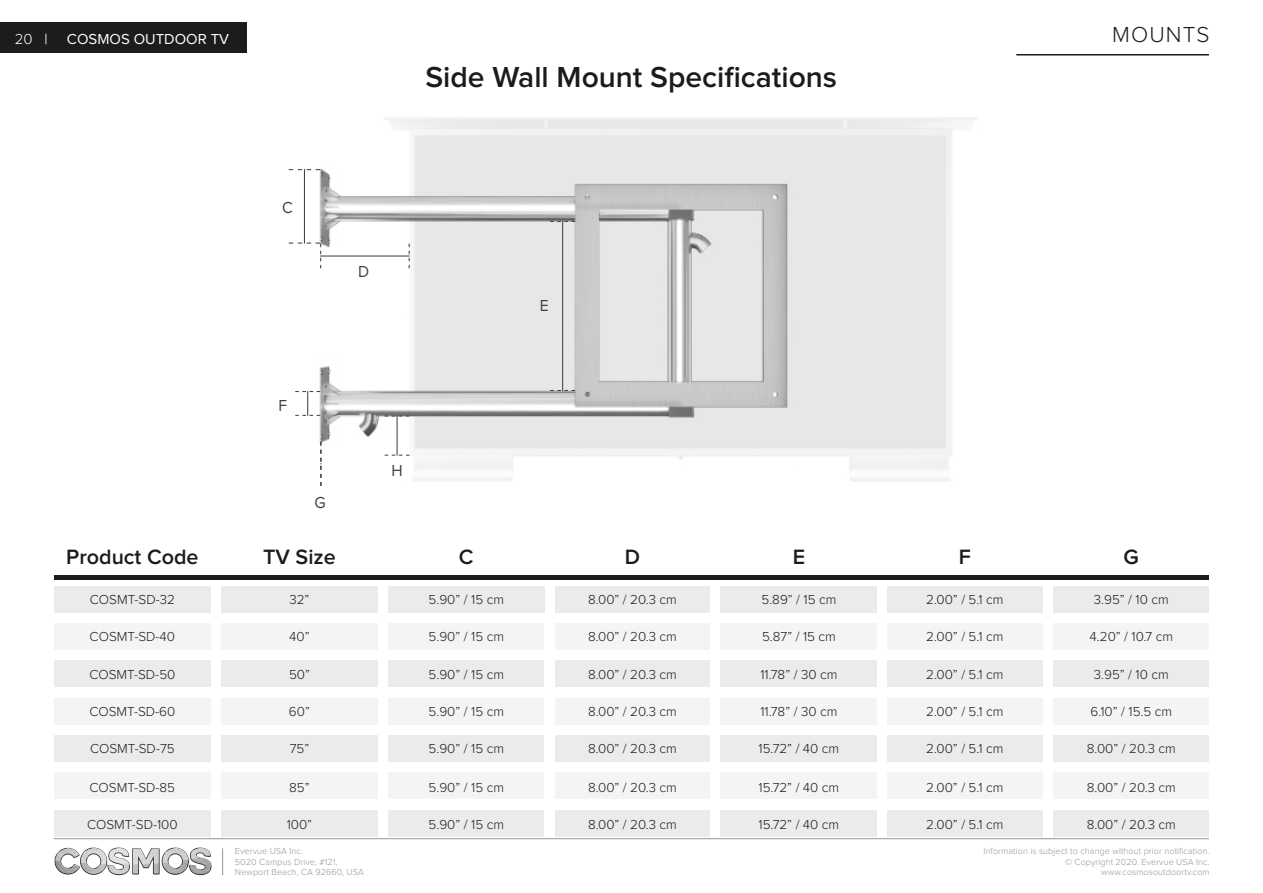
<style>
.page{position:relative;width:1263px;height:893px;background:#fff}
.page>*{position:absolute;margin:0;border:0;box-sizing:border-box;transform-origin:0 0}
.t1{font:600 30px "Proxima Nova";color:#1b1b1c}
.t2{font:300 22.5px "Proxima Nova";letter-spacing:.05em;color:#1b1b1c}
.t3{font:600 21.45px "Proxima Nova";color:#1b1b1c}
.t4{font:16.5px "Proxima Nova";color:#3f3f3f;scale:.96 1}
.t5{font:15px "Proxima Nova";color:#fff}
.t6{font:300 15px "Proxima Nova";color:#fff}
.t7{font:300 13.5px "Proxima Nova";color:#1b1b1c}
.t8{font:300 9px/10.5px "Proxima Nova";letter-spacing:.01em;color:#939598;text-align:right}
.s1{font-weight:400}
</style>
<div class="page">
<img style="left:54px;top:847px;width:158px;height:28px">
<hr style="left:54px;top:838px;width:1155px;height:1px;background:#939598">
<svg style="left:222px;top:848px;width:1px;height:27px"></svg>
<div style="left:0;top:22px;width:247px;height:30px;background:#1c1c1c"></div>
<div style="left:54px;top:735px;width:157px;height:27px;background:#ebebeb"></div>
<div style="left:54px;top:586px;width:157px;height:27px;background:#ebebeb"></div>
<div style="left:54px;top:623px;width:157px;height:27px;background:#f3f5f4"></div>
<div style="left:54px;top:661px;width:157px;height:26px;background:#ebebeb"></div>
<div style="left:54px;top:698px;width:157px;height:27px;background:#f3f5f4"></div>
<div style="left:54px;top:772px;width:157px;height:27px;background:#f3f5f4"></div>
<div style="left:54px;top:810px;width:157px;height:27px;background:#ebebeb"></div>
<hr style="left:54px;top:575px;width:1155px;height:4px;background:#1b1b1c">
<div style="left:721px;top:735px;width:156px;height:27px;background:#ebebeb"></div>
<div style="left:721px;top:586px;width:156px;height:27px;background:#ebebeb"></div>
<div style="left:721px;top:623px;width:156px;height:27px;background:#f3f5f4"></div>
<div style="left:721px;top:661px;width:156px;height:26px;background:#ebebeb"></div>
<div style="left:721px;top:698px;width:156px;height:27px;background:#f3f5f4"></div>
<div style="left:721px;top:772px;width:156px;height:27px;background:#f3f5f4"></div>
<div style="left:721px;top:810px;width:156px;height:27px;background:#ebebeb"></div>
<div style="left:887px;top:735px;width:155px;height:27px;background:#ebebeb"></div>
<div style="left:887px;top:586px;width:155px;height:27px;background:#ebebeb"></div>
<div style="left:887px;top:623px;width:155px;height:27px;background:#f3f5f4"></div>
<div style="left:887px;top:661px;width:155px;height:26px;background:#ebebeb"></div>
<div style="left:887px;top:698px;width:155px;height:27px;background:#f3f5f4"></div>
<div style="left:887px;top:772px;width:155px;height:27px;background:#f3f5f4"></div>
<div style="left:887px;top:810px;width:155px;height:27px;background:#ebebeb"></div>
<div style="left:388px;top:735px;width:156px;height:27px;background:#ebebeb"></div>
<div style="left:388px;top:586px;width:156px;height:27px;background:#ebebeb"></div>
<div style="left:388px;top:623px;width:156px;height:27px;background:#f3f5f4"></div>
<div style="left:388px;top:661px;width:156px;height:26px;background:#ebebeb"></div>
<div style="left:388px;top:698px;width:156px;height:27px;background:#f3f5f4"></div>
<div style="left:388px;top:772px;width:156px;height:27px;background:#f3f5f4"></div>
<div style="left:388px;top:810px;width:156px;height:27px;background:#ebebeb"></div>
<div style="left:555px;top:735px;width:155px;height:27px;background:#ebebeb"></div>
<div style="left:555px;top:586px;width:155px;height:27px;background:#ebebeb"></div>
<div style="left:555px;top:623px;width:155px;height:27px;background:#f3f5f4"></div>
<div style="left:555px;top:661px;width:155px;height:26px;background:#ebebeb"></div>
<div style="left:555px;top:698px;width:155px;height:27px;background:#f3f5f4"></div>
<div style="left:555px;top:772px;width:155px;height:27px;background:#f3f5f4"></div>
<div style="left:555px;top:810px;width:155px;height:27px;background:#ebebeb"></div>
<div style="left:221px;top:735px;width:157px;height:27px;background:#ebebeb"></div>
<div style="left:221px;top:586px;width:157px;height:27px;background:#ebebeb"></div>
<div style="left:221px;top:623px;width:157px;height:27px;background:#f3f5f4"></div>
<div style="left:221px;top:661px;width:157px;height:26px;background:#ebebeb"></div>
<div style="left:221px;top:698px;width:157px;height:27px;background:#f3f5f4"></div>
<div style="left:221px;top:772px;width:157px;height:27px;background:#f3f5f4"></div>
<div style="left:221px;top:810px;width:157px;height:27px;background:#ebebeb"></div>
<div style="left:1054px;top:735px;width:155px;height:27px;background:#ebebeb"></div>
<div style="left:1054px;top:586px;width:155px;height:27px;background:#ebebeb"></div>
<div style="left:1054px;top:623px;width:155px;height:27px;background:#f3f5f4"></div>
<div style="left:1054px;top:661px;width:155px;height:26px;background:#ebebeb"></div>
<div style="left:1054px;top:698px;width:155px;height:27px;background:#f3f5f4"></div>
<div style="left:1054px;top:772px;width:155px;height:27px;background:#f3f5f4"></div>
<div style="left:1054px;top:810px;width:155px;height:27px;background:#ebebeb"></div>
<hr style="left:1016px;top:54px;width:193px;height:2px;background:#1b1b1c">
<img style="left:310px;top:117px;width:667px;height:364px">
<hr style="left:304px;top:169px;width:1px;height:75px;background:#3f3f3f">
<svg style="left:289px;top:169px;width:31px;height:1px"></svg>
<hr style="left:562px;top:221px;width:1px;height:170px;background:#3f3f3f">
<svg style="left:550px;top:221px;width:25px;height:1px"></svg>
<svg style="left:550px;top:390px;width:25px;height:1px"></svg>
<svg style="left:320px;top:442px;width:2px;height:44px"></svg>
<hr style="left:320px;top:256px;width:90px;height:1px;background:#3f3f3f">
<svg style="left:409px;top:244px;width:1px;height:24px"></svg>
<svg style="left:289px;top:243px;width:32px;height:25px"></svg>
<hr style="left:397px;top:415px;width:1px;height:41px;background:#3f3f3f">
<svg style="left:385px;top:455px;width:24px;height:1px"></svg>
<svg style="left:385px;top:415px;width:24px;height:1px"></svg>
<svg style="left:295px;top:391px;width:25px;height:25px"></svg>
<p class="t6" style="left:15px;top:32px;width:34px">20 <span class="s1">|</span></p>
<p class="t5" style="left:67px;top:32px;width:164px">COSMOS OUTDOOR TV</p>
<h1 class="t1" style="left:425px;top:63px;width:413px">Side Wall Mount Specifications</h1>
<p class="t4" style="left:282px;top:199px;width:13px">C</p>
<p class="t4" style="left:358px;top:264px;width:13px">D</p>
<p class="t4" style="left:279px;top:398px;width:11px">F</p>
<p class="t4" style="left:314px;top:495px;width:13px">G</p>
<p class="t4" style="left:391px;top:463px;width:13px">H</p>
<p class="t4" style="left:540px;top:298px;width:11px">E</p>
<h2 class="t2" style="left:1112px;top:24px;width:99px">MOUNTS</h2>
<h3 class="t3" style="left:66px;top:547px;width:134px">Product Code</h3>
<h3 class="t3" style="left:459px;top:547px;width:16px">C</h3>
<h3 class="t3" style="left:625px;top:547px;width:17px">D</h3>
<h3 class="t3" style="left:793px;top:547px;width:14px">E</h3>
<h3 class="t3" style="left:959px;top:547px;width:14px">F</h3>
<h3 class="t3" style="left:1123px;top:547px;width:17px">G</h3>
<p class="t7" style="left:926px;top:593px;width:79px">2.00” / 5.1 cm</p>
<p class="t7" style="left:926px;top:631px;width:79px">2.00” / 5.1 cm</p>
<p class="t7" style="left:926px;top:668px;width:79px">2.00” / 5.1 cm</p>
<p class="t7" style="left:926px;top:706px;width:79px">2.00” / 5.1 cm</p>
<p class="t7" style="left:926px;top:743px;width:79px">2.00” / 5.1 cm</p>
<p class="t7" style="left:926px;top:781px;width:79px">2.00” / 5.1 cm</p>
<p class="t7" style="left:926px;top:818px;width:79px">2.00” / 5.1 cm</p>
<h3 class="t3" style="left:263px;top:547px;width:74px">TV Size</h3>
<p class="t7" style="left:1094px;top:593px;width:76px">3.95” / 10 cm</p>
<p class="t7" style="left:1089px;top:631px;width:85px">4.20” / 10.7 cm</p>
<p class="t7" style="left:1094px;top:668px;width:76px">3.95” / 10 cm</p>
<p class="t7" style="left:1090px;top:706px;width:83px">6.10” / 15.5 cm</p>
<p class="t7" style="left:1087px;top:743px;width:90px">8.00” / 20.3 cm</p>
<p class="t7" style="left:1087px;top:781px;width:90px">8.00” / 20.3 cm</p>
<p class="t7" style="left:1087px;top:818px;width:90px">8.00” / 20.3 cm</p>
<p class="t7" style="left:588px;top:593px;width:90px">8.00” / 20.3 cm</p>
<p class="t7" style="left:588px;top:631px;width:90px">8.00” / 20.3 cm</p>
<p class="t7" style="left:588px;top:668px;width:90px">8.00” / 20.3 cm</p>
<p class="t7" style="left:588px;top:706px;width:90px">8.00” / 20.3 cm</p>
<p class="t7" style="left:588px;top:743px;width:90px">8.00” / 20.3 cm</p>
<p class="t7" style="left:588px;top:781px;width:90px">8.00” / 20.3 cm</p>
<p class="t7" style="left:588px;top:819px;width:90px">8.00” / 20.3 cm</p>
<p class="t7" style="left:761px;top:593px;width:76px">5.89” / 15 cm</p>
<p class="t7" style="left:762px;top:631px;width:75px">5.87” / 15 cm</p>
<p class="t7" style="left:760px;top:668px;width:78px">11.78” / 30 cm</p>
<p class="t7" style="left:760px;top:706px;width:78px">11.78” / 30 cm</p>
<p class="t7" style="left:758px;top:743px;width:82px">15.72” / 40 cm</p>
<p class="t7" style="left:758px;top:781px;width:82px">15.72” / 40 cm</p>
<p class="t7" style="left:758px;top:819px;width:82px">15.72” / 40 cm</p>
<p class="t7" style="left:429px;top:593px;width:77px">5.90” / 15 cm</p>
<p class="t7" style="left:429px;top:631px;width:77px">5.90” / 15 cm</p>
<p class="t7" style="left:429px;top:668px;width:77px">5.90” / 15 cm</p>
<p class="t7" style="left:429px;top:706px;width:77px">5.90” / 15 cm</p>
<p class="t7" style="left:429px;top:743px;width:77px">5.90” / 15 cm</p>
<p class="t7" style="left:429px;top:781px;width:77px">5.90” / 15 cm</p>
<p class="t7" style="left:429px;top:819px;width:77px">5.90” / 15 cm</p>
<p class="t7" style="left:289px;top:593px;width:22px">32”</p>
<p class="t7" style="left:289px;top:631px;width:22px">40”</p>
<p class="t7" style="left:289px;top:668px;width:22px">50”</p>
<p class="t7" style="left:289px;top:706px;width:22px">60”</p>
<p class="t7" style="left:290px;top:743px;width:21px">75”</p>
<p class="t7" style="left:289px;top:781px;width:22px">85”</p>
<p class="t7" style="left:287px;top:818px;width:27px">100”</p>
<p class="t7" style="left:90px;top:593px;width:87px">COSMT-SD-32</p>
<p class="t7" style="left:90px;top:631px;width:87px">COSMT-SD-40</p>
<p class="t7" style="left:89px;top:668px;width:88px">COSMT-SD-50</p>
<p class="t7" style="left:89px;top:706px;width:88px">COSMT-SD-60</p>
<p class="t7" style="left:90px;top:743px;width:86px">COSMT-SD-75</p>
<p class="t7" style="left:90px;top:781px;width:87px">COSMT-SD-85</p>
<p class="t7" style="left:87px;top:819px;width:92px">COSMT-SD-100</p>
<p class="t8" style="left:235px;top:846px;width:130px;text-align:left">Evervue USA Inc.<br>5020 Campus Drive, #121,<br>Newport Beach, CA 92660, USA</p>
<p class="t8" style="left:983px;top:846px;width:228px">Information is subject to change without prior notification. © Copyright 2020. Evervue USA Inc. www.cosmosoutdoortv.com</p>
</div>
